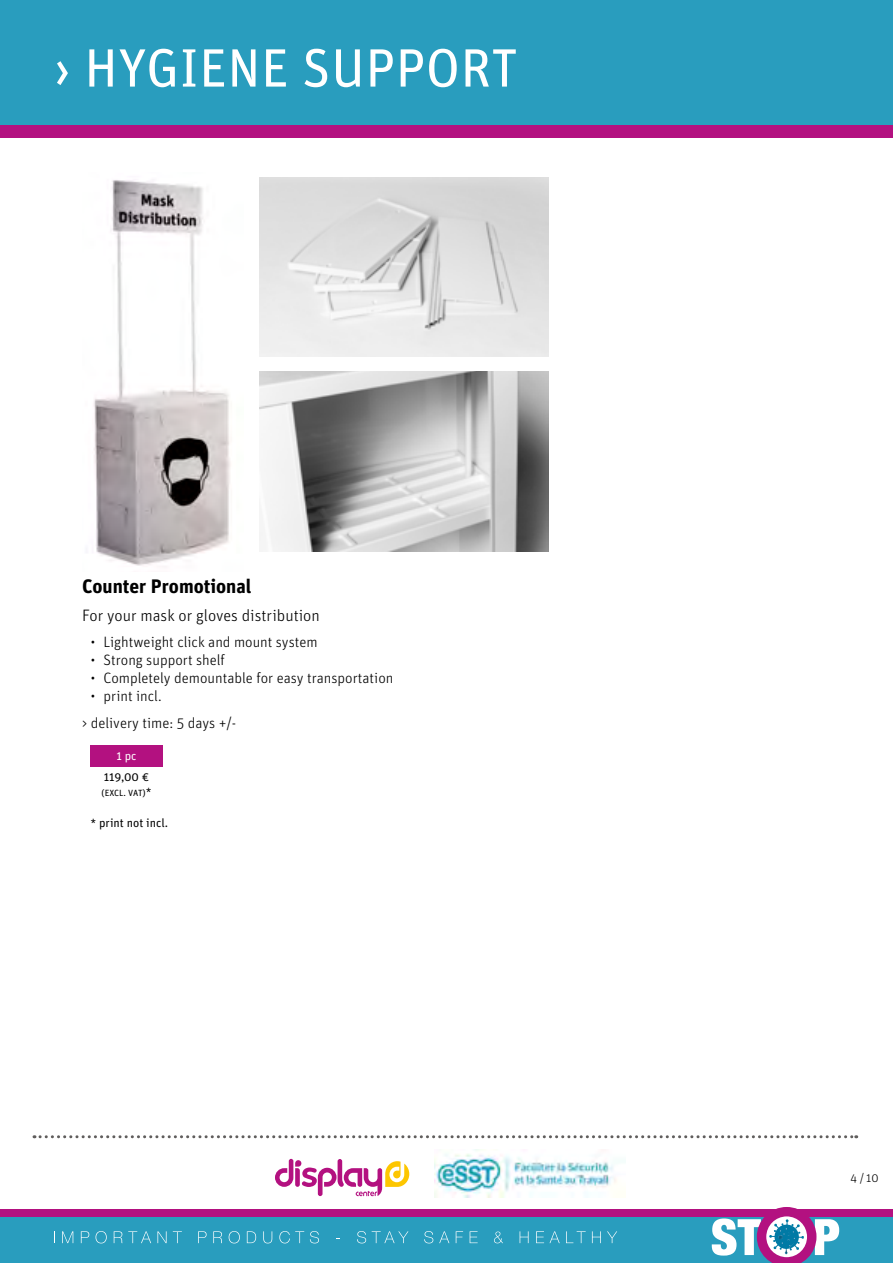
<style>
.page{position:relative;width:893px;height:1263px;background:#fff}
.page>*{position:absolute;margin:0;border:0;box-sizing:border-box;transform-origin:0 0}
.t1{font:54px "Unit";color:#fff}
.t2{font:700 19.5px "Unit";color:#000}
.t3{font:300 16.5px "Unit";color:#000}
.t4{font:300 15px/26.5px "Unit";color:#000}
.t5{font:12px "Unit";color:#000}
.t6{font:300 12px "Unit";color:#000}
.t7{font:12px "Unit";color:#fff}
.t8{font:9px "Unit";letter-spacing:-.02em;color:#000}
.s1{font-size:12px}
</style>
<div class="page">
<div style="left:0;top:1209px;width:893px;height:8px;background:#b31180"></div>
<div style="left:0;top:1217px;width:893px;height:46px;background:#299dbe"></div>
<div style="left:0;top:0;width:893px;height:125px;background:#299dbe"></div>
<div style="left:0;top:125px;width:893px;height:13px;background:#b31180"></div>
<svg style="left:712px;top:1207px;width:127px;height:56px"></svg>
<svg style="left:54px;top:1231px;width:1px;height:12px"></svg>
<svg style="left:62px;top:1231px;width:11px;height:12px"></svg>
<svg style="left:81px;top:1231px;width:8px;height:12px"></svg>
<svg style="left:96px;top:1231px;width:11px;height:12px"></svg>
<svg style="left:114px;top:1231px;width:37px;height:12px"></svg>
<svg style="left:157px;top:1231px;width:10px;height:12px"></svg>
<svg style="left:173px;top:1231px;width:9px;height:12px"></svg>
<svg style="left:198px;top:1231px;width:9px;height:12px"></svg>
<svg style="left:213px;top:1231px;width:9px;height:12px"></svg>
<svg style="left:229px;top:1231px;width:11px;height:12px"></svg>
<svg style="left:247px;top:1231px;width:9px;height:12px"></svg>
<svg style="left:263px;top:1231px;width:9px;height:12px"></svg>
<svg style="left:279px;top:1231px;width:25px;height:12px"></svg>
<svg style="left:310px;top:1231px;width:9px;height:12px"></svg>
<svg style="left:357px;top:1231px;width:9px;height:12px"></svg>
<svg style="left:372px;top:1231px;width:36px;height:12px"></svg>
<svg style="left:424px;top:1231px;width:9px;height:12px"></svg>
<svg style="left:439px;top:1231px;width:10px;height:12px"></svg>
<svg style="left:456px;top:1231px;width:7px;height:12px"></svg>
<svg style="left:470px;top:1231px;width:8px;height:12px"></svg>
<svg style="left:494px;top:1231px;width:9px;height:12px"></svg>
<svg style="left:520px;top:1231px;width:9px;height:12px"></svg>
<svg style="left:536px;top:1231px;width:24px;height:12px"></svg>
<svg style="left:566px;top:1231px;width:20px;height:12px"></svg>
<svg style="left:592px;top:1231px;width:9px;height:12px"></svg>
<svg style="left:607px;top:1231px;width:10px;height:12px"></svg>
<div style="left:90px;top:745px;width:73px;height:21px;background:#b31180"></div>
<img style="left:93px;top:180px;width:138px;height:386px">
<img style="left:259px;top:177px;width:290px;height:179px">
<img style="left:259px;top:372px;width:290px;height:179px">
<img style="left:434px;top:1149px;width:191px;height:48px">
<svg style="left:34px;top:1135px;width:823px;height:3px"></svg>
<svg style="left:275px;top:1159px;width:134px;height:37px"></svg>
<h1 class="t1" style="left:54px;top:36px;width:466px">› HYGIENE SUPPORT</h1>
<h2 class="t2" style="left:82px;top:574px;width:171px">Counter Promotional</h2>
<p class="t3" style="left:82px;top:606px;width:239px">For your mask or gloves distribution</p>
<p class="t4" style="left:91px;top:629px;width:228px">• Lightweight click and mount system</p>
<p class="t4" style="left:91px;top:647px;width:136px">• Strong support shelf</p>
<p class="t4" style="left:91px;top:665px;width:304px">• Completely demountable for easy transportation</p>
<p class="t4" style="left:82px;top:683px;width:156px;text-indent:9px">• print incl.<br>&gt; delivery time: 5 days +/-</p>
<p class="t7" style="left:116px;top:749px;width:22px">1 pc</p>
<p class="t5" style="left:104px;top:770px;width:47px">119,00 €</p>
<p class="t8" style="left:102px;top:787px;width:51px">(EXCL. VAT)<span class="s1">*</span></p>
<p class="t5" style="left:90px;top:816px;width:79px">* print not incl.</p>
<p class="t6" style="left:850px;top:1171px;width:30px">4 /10</p>
</div>
